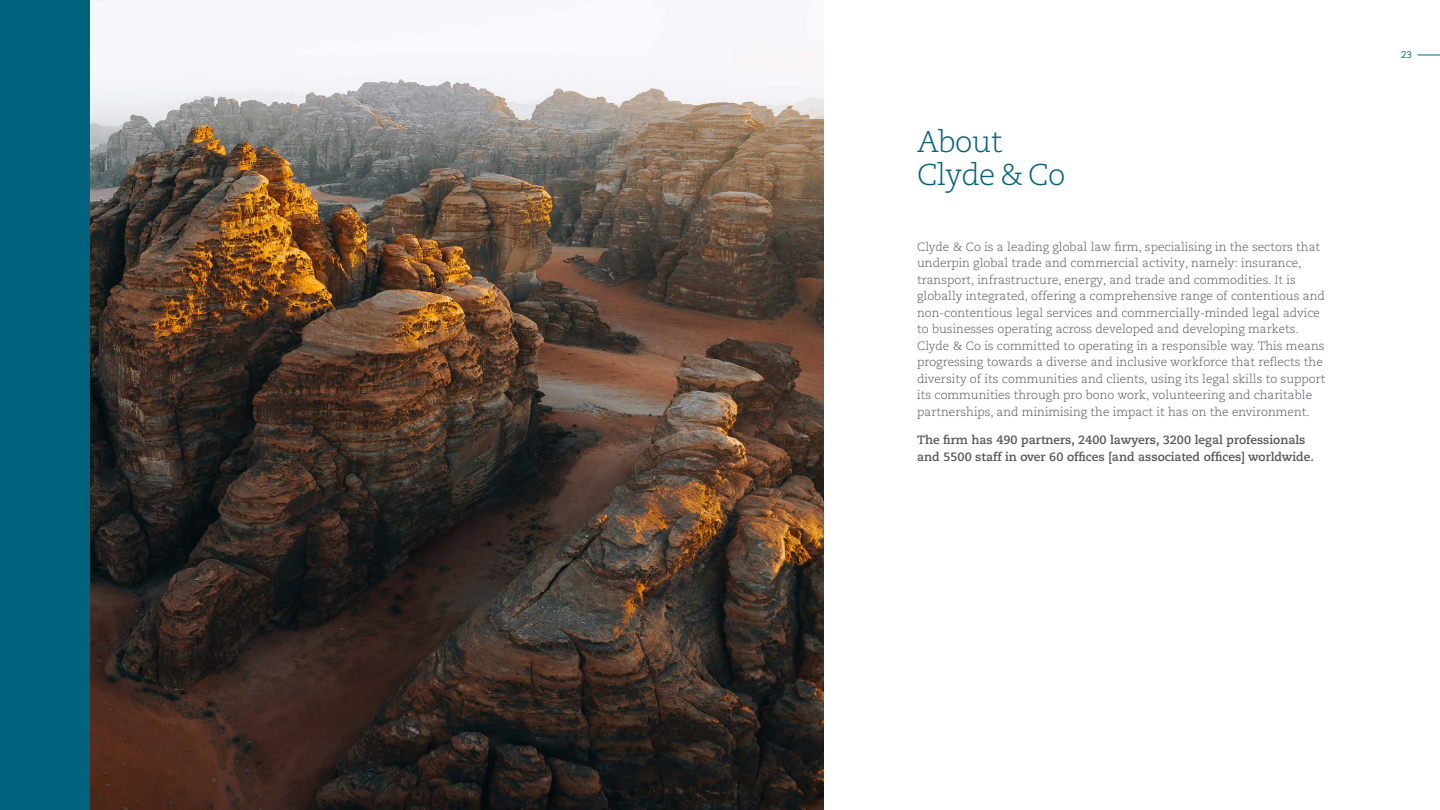
<style>
.page{position:relative;width:1440px;height:810px;background:#fff}
.page>*{position:absolute;margin:0;border:0;box-sizing:border-box;transform-origin:0 0}
.t1{font:300 30px/33px "Caecilia LT Pro 45";letter-spacing:-.02em;color:#00627d}
.t2{font:300 12px/16.5px "Caecilia LT Pro 45";color:#53565a}
.t3{font:700 12px/16.5px "Caecilia LT Pro 75";color:#53565a}
.t4{font:9.75px "Caecilia LT Pro 55 Roman";color:#00627d}
</style>
<div class="page">
<svg style="left:1418px;top:55px;width:22px;height:1px"></svg>
<div style="left:0;top:0;width:90px;height:810px;background:#00627d"></div>
<img style="left:90px;top:0;width:734px;height:810px">
<h1 class="t1" style="left:917px;top:124px;width:150px">About<br>Clyde &amp; Co</h1>
<p class="t2" style="left:917px;top:238px;width:410px">Clyde &amp; Co is a leading global law firm, specialising in the sectors that underpin global trade and commercial activity, namely: insurance, transport, infrastructure, energy, and trade and commodities. It is globally integrated, offering a comprehensive range of contentious and non-contentious legal services and commercially-minded legal advice to businesses operating across developed and developing markets.<br>Clyde &amp; Co is committed to operating in a responsible way. This means progressing towards a diverse and inclusive workforce that reflects the diversity of its communities and clients, using its legal skills to support its communities through pro bono work, volunteering and charitable partnerships, and minimising the impact it has on the environment.</p>
<p class="t3" style="left:917px;top:431px;width:398px">The firm has 490 partners, 2400 lawyers, 3200 legal professionals and 5500 staff in over 60 offices [and associated offices] worldwide.</p>
<p class="t4" style="left:1401px;top:49px;width:12px">23</p>
</div>
